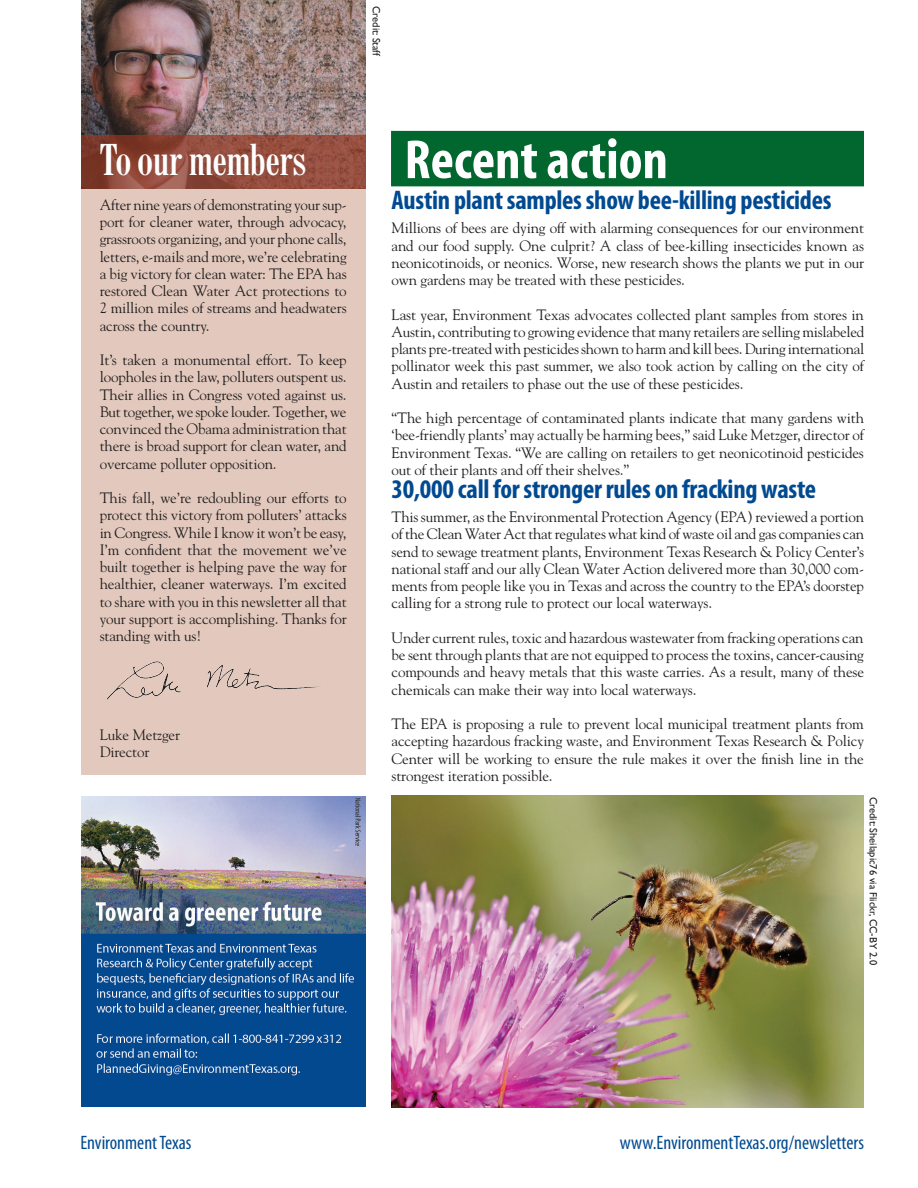
<style>
.page{position:relative;width:918px;height:1188px;background:#fff}
.page>*{position:absolute;margin:0;border:0;box-sizing:border-box;transform-origin:0 0}
.t1{font:700 condensed 55.5px "Myriad";color:#fff}
.t2{font:700 condensed 42px "Century FB";color:#fff}
.Larger_subhead{font:700 condensed 27px "Myriad Pro";letter-spacing:-.01em;color:#014a91}
.Page_2_footer{font:condensed 19.5px "Myriad Pro";color:#014a91}
.Body_text_style{font:15px/17.2px "Goudy";letter-spacing:-.01em;color:#231f20;text-align:justify}
.Photo_credit{font:10.5px "Gill Sans";color:#231f20}
</style>
<div class="page">
<div style="left:391px;top:131px;width:473px;height:55px;background:#02672e"></div>
<img style="left:81px;top:796px;width:285px;height:311px">
<img style="left:392px;top:796px;width:472px;height:311px">
<div style="left:81px;top:3px;width:285px;height:772px;background:#e3c9bd"></div>
<img style="left:81px;top:0;width:285px;height:135px">
<svg style="left:81px;top:135px;width:285px;height:54px;background:#8f493a"></svg>
<img style="left:107px;top:661px;width:214px;height:39px">
<p class="Photo_credit" style="left:383px;top:6px;width:52px;rotate:90deg">Credit: Staff</p>
<h2 class="t2" style="left:100px;top:138px;width:208px">To our members</h2>
<p class="Body_text_style" style="left:100px;top:195px;width:249px">After nine years of demonstrating your sup&shy;port for cleaner water, through advocacy, grassroots organizing, and your phone calls, letters, e-mails and more, we’re celebrating a big victory for clean water: The EPA has restored Clean Water Act protections to 2 million miles of streams and headwaters across the country.</p>
<p class="Body_text_style" style="left:100px;top:351px;width:249px">It’s taken a monumental effort. To keep loopholes in the law, polluters outspent us.<br>Their allies in Congress voted against us.<br>But together, we spoke louder. Together, we convinced the Obama administration that there is broad support for clean water, and overcame polluter opposition.</p>
<p class="Body_text_style" style="left:100px;top:489px;width:249px">This fall, we’re redoubling our efforts to protect this victory from polluters’ attacks in Congress. While I know it won’t be easy, I’m confident that the movement we’ve built together is helping pave the way for healthier, cleaner waterways. I’m excited to share with you in this newsletter all that your support is accomplishing. Thanks for standing with us!</p>
<p class="Body_text_style" style="left:100px;top:725px;width:82px">Luke Metzger</p>
<p class="Body_text_style" style="left:100px;top:743px;width:51px">Director</p>
<h1 class="t1" style="left:405px;top:132px;width:265px">Recent action</h1>
<p class="Larger_subhead" style="left:392px;top:183px;width:442px">Austin plant samples show bee-killing pesticides</p>
<p class="Body_text_style" style="left:392px;top:219px;width:474px">Millions of bees are dying off with alarming consequences for our environment and our food supply. One culprit? A class of bee-killing insecticides known as neonicotinoids, or neonics. Worse, new research shows the plants we put in our own gardens may be treated with these pesticides.</p>
<p class="Body_text_style" style="left:392px;top:305px;width:474px">Last year, Environment Texas advocates collected plant samples from stores in Austin, contributing to growing evidence that many retailers are selling mislabeled plants pre-treated with pesticides shown to harm and kill bees. During international pollinator week this past summer, we also took action by calling on the city of Austin and retailers to phase out the use of these pesticides.</p>
<p class="Body_text_style" style="left:392px;top:409px;width:474px">“The high percentage of contaminated plants indicate that many gardens with ‘bee-friendly plants’ may actually be harming bees,” said Luke Metzger, director of Environment Texas. “We are calling on retailers to get neonicotinoid pesticides out of their plants and off their shelves.”</p>
<p class="Larger_subhead" style="left:392px;top:472px;width:426px">30,000 call for stronger rules on fracking waste</p>
<p class="Body_text_style" style="left:392px;top:508px;width:474px">This summer, as the Environmental Protection Agency (EPA) reviewed a portion of the Clean Water Act that regulates what kind of waste oil and gas companies can send to sewage treatment plants, Environment Texas Research &amp; Policy Center’s national staff and our ally Clean Water Action delivered more than 30,000 com&shy;ments from people like you in Texas and across the country to the EPA’s doorstep calling for a strong rule to protect our local waterways.</p>
<p class="Body_text_style" style="left:392px;top:629px;width:474px">Under current rules, toxic and hazardous wastewater from fracking operations can be sent through plants that are not equipped to process the toxins, cancer-causing compounds and heavy metals that this waste carries. As a result, many of these chemicals can make their way into local waterways.</p>
<p class="Body_text_style" style="left:392px;top:715px;width:474px">The EPA is proposing a rule to prevent local municipal treatment plants from accepting hazardous fracking waste, and Environment Texas Research &amp; Policy Center will be working to ensure the rule makes it over the finish line in the strongest iteration possible.</p>
<p class="Photo_credit" style="left:880px;top:796px;width:170px;rotate:90deg">Credit: Sheilapic76 via Flickr, CC-BY 2.0</p>
<p class="Page_2_footer" style="left:80px;top:1130px;width:113px">Environment Texas</p>
<p class="Page_2_footer" style="left:620px;top:1130px;width:246px">www.EnvironmentTexas.org/newsletters</p>
</div>
